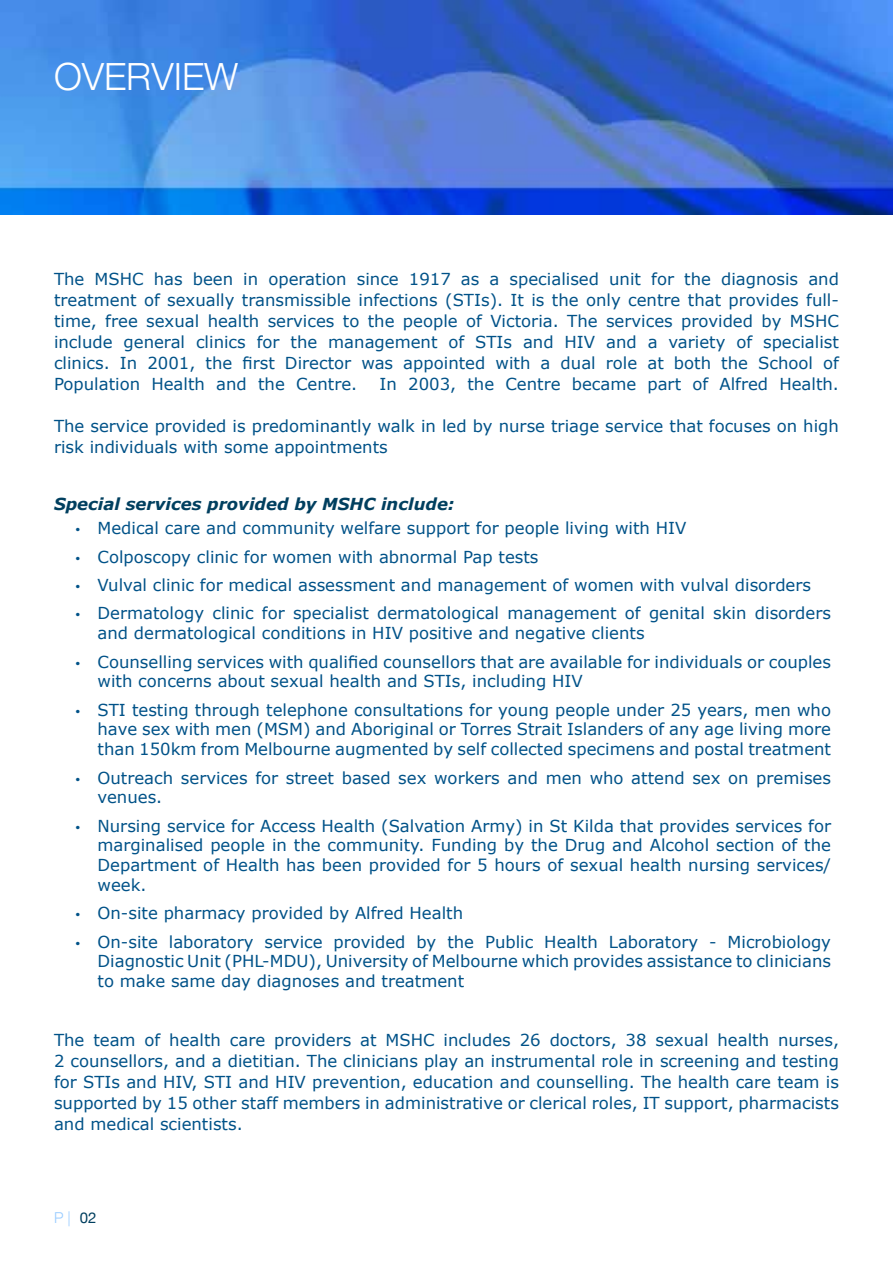
<style>
.page{position:relative;width:893px;height:1263px;background:#fff}
.page>*{position:absolute;margin:0;border:0;box-sizing:border-box;transform-origin:0 0}
.t1{font:300 37.5px "Helvetica Neue";color:#fff}
.t2{font:16.5px/21px "Verdana";color:#005288;text-align:justify}
.t3{font:italic 700 16.5px "Verdana";color:#003f5f}
.t4{font:300 15px "Helvetica Neue";color:#9cf}
.s1{font-weight:400;color:#003f5f}
</style>
<div class="page">
<img style="left:0;top:0;width:893px;height:214px">
<h1 class="t1" style="left:54px;top:47px;width:186px">OVERVIEW</h1>
<p class="t2" style="left:54px;top:269px;width:786px">The MSHC has been in operation since 1917 as a specialised unit for the diagnosis and treatment of sexually transmissible infections (STIs). It is the only centre that provides full&shy;time, free sexual health services to the people of Victoria. The services provided by MSHC include general clinics for the management of STIs and HIV and a variety of specialist clinics. In 2001, the first Director was appointed with a dual role at both the School of Population Health and the Centre.</p>
<p class="t2" style="left:380px;top:374px;width:461px">In 2003, the Centre became part of Alfred Health.</p>
<p class="t2" style="left:54px;top:416px;width:786px">The service provided is predominantly walk in led by nurse triage service that focuses on high risk individuals with some appointments</p>
<p class="t3" style="left:54px;top:494px;width:402px">Special services provided by MSHC include:</p>
<p class="t2" style="left:75px;top:518px;width:613px">• Medical care and community welfare support for people living with HIV</p>
<p class="t2" style="left:75px;top:546px;width:465px">• Colposcopy clinic for women with abnormal Pap tests</p>
<p class="t2" style="left:75px;top:575px;width:738px">• Vulval clinic for medical assessment and management of women with vulval disorders</p>
<p class="t2" style="left:98px;top:604px;width:735px;line-height:19.8px;text-indent:-22px">• Dermatology clinic for specialist dermatological management of genital skin disorders and dermatological conditions in HIV positive and negative clients</p>
<p class="t2" style="left:98px;top:652px;width:735px;line-height:19.8px;text-indent:-22px">• Counselling services with qualified counsellors that are available for individuals or couples with concerns about sexual health and STIs, including HIV</p>
<p class="t2" style="left:98px;top:700px;width:735px;line-height:19.8px;text-indent:-22px">• STI testing through telephone consultations for young people under 25 years, men who have sex with men (MSM) and Aboriginal or Torres Strait Islanders of any age living more than 150km from Melbourne augmented by self collected specimens and postal treatment</p>
<p class="t2" style="left:98px;top:768px;width:735px;line-height:19.8px;text-indent:-22px">• Outreach services for street based sex workers and men who attend sex on premises venues.</p>
<p class="t2" style="left:98px;top:816px;width:735px;line-height:19.8px;text-indent:-22px">• Nursing service for Access Health (Salvation Army) in St Kilda that provides services for marginalised people in the community. Funding by the Drug and Alcohol section of the Department of Health has been provided for 5 hours of sexual health nursing services/ week.</p>
<p class="t2" style="left:75px;top:903px;width:390px">• On-site pharmacy provided by Alfred Health</p>
<p class="t2" style="left:98px;top:932px;width:735px;line-height:19.8px;text-indent:-22px">• On-site laboratory service provided by the Public Health Laboratory - Microbiology Diagnostic Unit (PHL-MDU), University of Melbourne which provides assistance to clinicians to make same day diagnoses and treatment</p>
<p class="t2" style="left:54px;top:1030px;width:786px">The team of health care providers at MSHC includes 26 doctors, 38 sexual health nurses, 2 counsellors, and a dietitian. The clinicians play an instrumental role in screening and testing for STIs and HIV, STI and HIV prevention, education and counselling. The health care team is supported by 15 other staff members in administrative or clerical roles, IT support, pharmacists and medical scientists.</p>
<p class="t4" style="left:54px;top:1206px;width:44px">P | <span class="s1">02</span></p>
</div>
